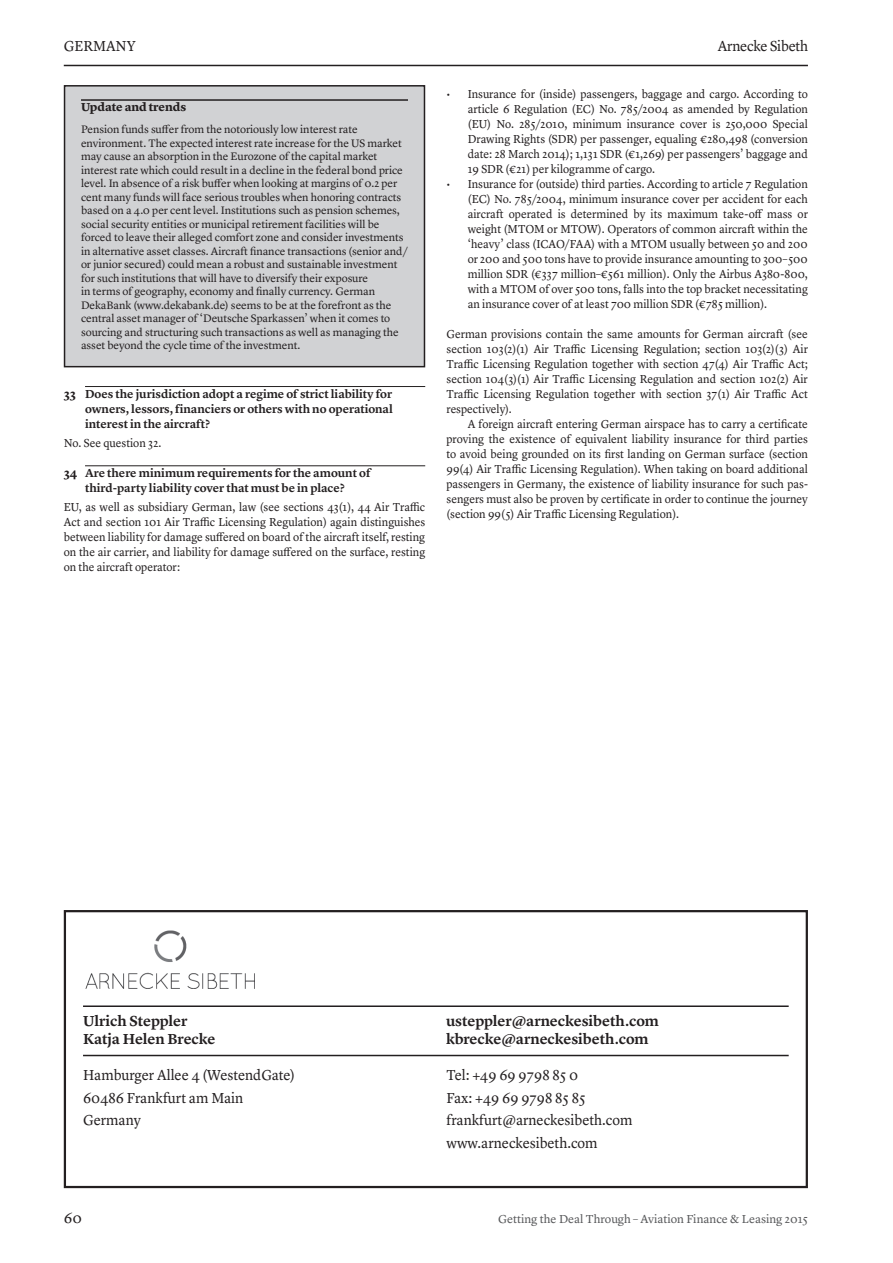
<style>
.page{position:relative;width:893px;height:1263px;background:#fff}
.page>*{position:absolute;margin:0;border:0;box-sizing:border-box;transform-origin:0 0}
.t1{font:15px/22.5px "Lyon Text";color:#231f20;scale:.95 1}
.t2{font:600 15px "Lyon Text";letter-spacing:-.005em;color:#231f20}
.t3{font:15px "Lyon Text";color:#231f20}
.t4{font:12px/15px "Lyon Text";color:#231f20;text-align:justify;scale:.95 1}
.t5{font:600 12px/15px "Lyon Text";color:#231f20;text-align:justify}
.t6{font:12px "Lyon Text";color:#57585a}
.t7{font:700 12px "Lyon Text";letter-spacing:-.005em;color:#231f20}
.t8{font:11.25px/13.5px "Lyon Text";letter-spacing:-.005em;color:#231f20}
.s1{font-weight:700}
</style>
<div class="page">
<hr style="left:64px;top:65px;width:744px;height:1px;background:#231f20">
<hr style="left:85px;top:386px;width:340px;height:1px;background:#231f20">
<hr style="left:85px;top:465px;width:340px;height:1px;background:#231f20">
<div style="left:65px;top:86px;width:359px;height:281px;background:#d1d2d4"></div>
<hr style="left:81px;top:99px;width:327px;height:2px;background:#231f20">
<div style="left:64px;top:85px;width:361px;height:282px;border:2px solid #231f20"></div>
<hr style="left:83px;top:1005px;width:706px;height:2px;background:#231f20">
<hr style="left:83px;top:1055px;width:706px;height:1px;background:#231f20">
<div style="left:64px;top:910px;width:744px;height:278px;border:2px solid #231f20"></div>
<img style="left:85px;top:930px;width:170px;height:59px">
<p class="t1" style="left:64px;top:34px;width:77px">GERMANY</p>
<p class="t1" style="left:718px;top:34px;width:96px">Arnecke Sibeth</p>
<p class="t7" style="left:81px;top:98px;width:107px">Update and trends</p>
<p class="t8" style="left:81px;top:122px;width:328px">Pension funds suffer from the notoriously low interest rate environment. The expected interest rate increase for the US market may cause an absorption in the Eurozone of the capital market interest rate which could result in a decline in the federal bond price level. In absence of a risk buffer when looking at margins of 0.2 per cent many funds will face serious troubles when honoring contracts based on a 4.0 per cent level. Institutions such as pension schemes, social security entities or municipal retirement facilities will be forced to leave their alleged comfort zone and consider investments in alternative asset classes. Aircraft finance transactions (senior and/ or junior secured) could mean a robust and sustainable investment for such institutions that will have to diversify their exposure<br>in terms of geography, economy and finally currency. German DekaBank (www.dekabank.de) seems to be at the forefront as the central asset manager of ‘Deutsche Sparkassen’ when it comes to sourcing and structuring such transactions as well as managing the asset beyond the cycle time of the investment.</p>
<p class="t5" style="left:85px;top:385px;width:309px;text-indent:-21px"><span class="s1">33</span> Does the jurisdiction adopt a regime of strict liability for owners, lessors, financiers or others with no operational interest in the aircraft?</p>
<p class="t4" style="left:64px;top:434px;width:104px">No. See question 32.</p>
<p class="t5" style="left:64px;top:464px;width:308px;text-align:center"><span class="s1">34</span> Are there minimum requirements for the amount of third-party liability cover that must be in place?</p>
<p class="t4" style="left:64px;top:499px;width:382px">EU, as well as subsidiary German, law (see sections 43(1), 44 Air Traffic Act and section 101 Air Traffic Licensing Regulation) again distinguishes between liability for damage suffered on board of the aircraft itself, resting on the air carrier, and liability for damage suffered on the surface, resting on the aircraft operator:</p>
<p class="t4" style="left:468px;top:85px;width:360px;text-indent:-21px">• Insurance for (inside) passengers, baggage and cargo. According to article 6 Regulation (EC) No. 785/2004 as amended by Regulation (EU) No. 285/2010, minimum insurance cover is 250,000 Special Drawing Rights (SDR) per passenger, equaling €280,498 (conversion date: 28 March 2014); 1,131 SDR (€1,269) per passengers’ baggage and 19 SDR (€21) per kilogramme of cargo.</p>
<p class="t4" style="left:468px;top:175px;width:360px;text-indent:-21px">• Insurance for (outside) third parties. According to article 7 Regulation (EC) No. 785/2004, minimum insurance cover per accident for each aircraft operated is determined by its maximum take-off mass or weight (MTOM or MTOW). Operators of common aircraft within the ‘heavy’ class (ICAO/FAA) with a MTOM usually between 50 and 200 or 200 and 500 tons have to provide insurance amounting to 300–500 million SDR (€337 million–€561 million). Only the Airbus A380-800, with a MTOM of over 500 tons, falls into the top bracket necessitating an insurance cover of at least 700 million SDR (€785 million).</p>
<p class="t4" style="left:446px;top:325px;width:382px">German provisions contain the same amounts for German aircraft (see section 103(2)(1) Air Traffic Licensing Regulation; section 103(2)(3) Air Traffic Licensing Regulation together with section 47(4) Air Traffic Act; section 104(3)(1) Air Traffic Licensing Regulation and section 102(2) Air Traffic Licensing Regulation together with section 37(1) Air Traffic Act respectively).</p>
<p class="t4" style="left:446px;top:415px;width:382px;text-indent:21px">A foreign aircraft entering German airspace has to carry a certificate proving the existence of equivalent liability insurance for third parties to avoid being grounded on its first landing on German surface (section 99(4) Air Traffic Licensing Regulation). When taking on board additional passengers in Germany, the existence of liability insurance for such pas&shy;sengers must also be proven by certificate in order to continue the journey (section 99(5) Air Traffic Licensing Regulation).</p>
<p class="t2" style="left:83px;top:1009px;width:106px">Ulrich Steppler</p>
<p class="t2" style="left:446px;top:1009px;width:214px">usteppler@arneckesibeth.com</p>
<p class="t2" style="left:83px;top:1027px;width:134px">Katja Helen Brecke</p>
<p class="t2" style="left:446px;top:1027px;width:204px">kbrecke@arneckesibeth.com</p>
<p class="t1" style="left:83px;top:1063px;width:225px">Hamburger Allee 4 (WestendGate)<br>60486 Frankfurt am Main<br>Germany</p>
<p class="t1" style="left:446px;top:1063px;width:197px">Tel: +49 69 9798 85 0<br>Fax: +49 69 9798 85 85 frankfurt@arneckesibeth.com www.arneckesibeth.com</p>
<p class="t3" style="left:64px;top:1207px;width:20px">60</p>
<p class="t6" style="left:498px;top:1210px;width:311px">Getting the Deal Through – Aviation Finance &amp; Leasing 2015</p>
</div>
